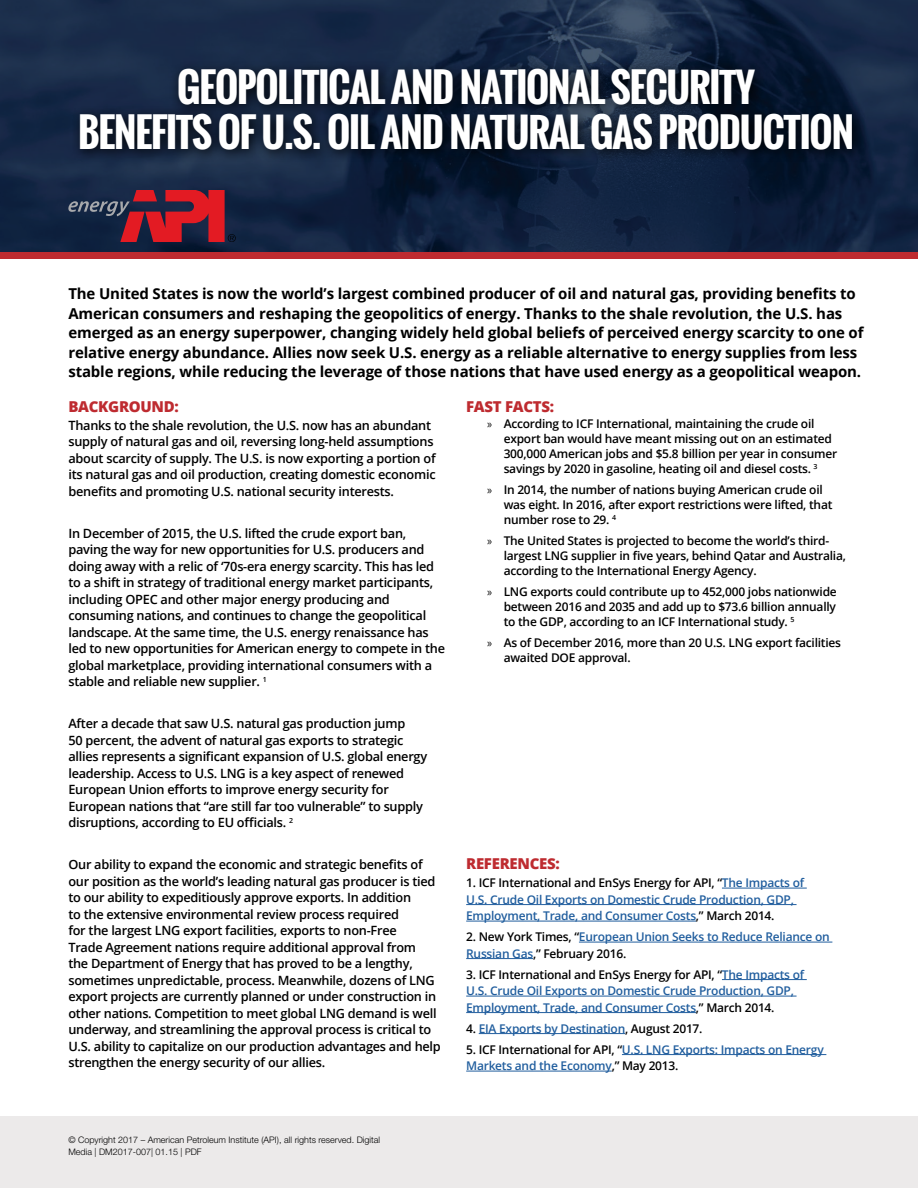
<style>
.page{position:relative;width:918px;height:1188px;background:#fff}
.page>*{position:absolute;margin:0;border:0;box-sizing:border-box;transform-origin:0 0}
.t1{font:700 55.5px/67.5px "Oswald";letter-spacing:-.03em;color:#fff}
.t2{font:700 39px/45px "Oswald";letter-spacing:-.03em;color:#fff;text-align:center}
.t3{font:700 15px/19.5px "Open Sans";letter-spacing:-.01em;color:#000}
.t4{font:800 15px "Open Sans";letter-spacing:-.02em;color:#be2b30}
.t5{font:600 12.75px/16.5px "Open Sans";letter-spacing:-.02em;color:#000}
.t6{font:600 12px/15px "Open Sans";letter-spacing:-.02em;color:#000}
.t7{font:600 12px/16.5px "Open Sans";letter-spacing:-.02em;color:#215e9e}
.t8{font:300 9px/12px "Helvetica Neue LT Std";color:#000}
.s1{font-family:"Myriad Pro";font-weight:400}
.s2{color:#000}
</style>
<div class="page">
<div style="left:0;top:1116px;width:918px;height:72px;background:#eceaea"></div>
<svg style="left:0;top:0;width:918px;height:253px;background:#152642"></svg>
<div style="left:0;top:253px;width:918px;height:6px;background:#be2b30"></div>
<div style="left:71px;top:60px;width:795px;height:103px;background:#000;opacity:.9"></div>
<hr style="left:722px;top:888px;width:85px;height:1px;background:#215e9e">
<hr style="left:466px;top:904px;width:331px;height:1px;background:#215e9e">
<hr style="left:466px;top:921px;width:230px;height:1px;background:#215e9e">
<hr style="left:579px;top:942px;width:253px;height:1px;background:#215e9e">
<hr style="left:466px;top:958px;width:67px;height:1px;background:#215e9e">
<hr style="left:722px;top:979px;width:85px;height:1px;background:#215e9e">
<hr style="left:466px;top:996px;width:331px;height:1px;background:#215e9e">
<hr style="left:466px;top:1012px;width:230px;height:1px;background:#215e9e">
<hr style="left:479px;top:1033px;width:146px;height:1px;background:#215e9e">
<hr style="left:622px;top:1054px;width:204px;height:1px;background:#215e9e">
<hr style="left:466px;top:1071px;width:146px;height:1px;background:#215e9e">
<svg style="left:68px;top:190px;width:168px;height:52px;background:#68253a"></svg>
<h1 class="t1" style="left:115px;top:46px;width:703px">INDUSTRY PROVIDES SIGNIFICANT<br>REVENUES IN THE UNITED STATES</h1>
<h2 class="t2" style="left:78px;top:65px;width:777px">GEOPOLITICAL AND NATIONAL SECURITY<br>BENEFITS OF U.S. OIL AND NATURAL GAS PRODUCTION</h2>
<p class="t3" style="left:68px;top:284px;width:797px">The United States is now the world’s largest combined producer of oil and natural gas, providing benefits to American consumers and reshaping the geopolitics of energy. Thanks to the shale revolution, the U.S. has emerged as an energy superpower, changing widely held global beliefs of perceived energy scarcity to one of relative energy abundance. Allies now seek U.S. energy as a reliable alternative to energy supplies from less stable regions, while reducing the leverage of those nations that have used energy as a geopolitical weapon.</p>
<p class="t4" style="left:68px;top:395px;width:112px">BACKGROUND:</p>
<p class="t5" style="left:68px;top:417px;width:369px">Thanks to the shale revolution, the U.S. now has an abundant supply of natural gas and oil, reversing long-held assumptions about scarcity of supply. The U.S. is now exporting a portion of its natural gas and oil production, creating domestic economic benefits and promoting U.S. national security interests.</p>
<p class="t5" style="left:68px;top:525px;width:378px">In December of 2015, the U.S. lifted the crude export ban, paving the way for new opportunities for U.S. producers and doing away with a relic of ‘70s-era energy scarcity. This has led to a shift in strategy of traditional energy market participants, including OPEC and other major energy producing and consuming nations, and continues to change the geopolitical landscape. At the same time, the U.S. energy renaissance has led to new opportunities for American energy to compete in the global marketplace, providing international consumers with a stable and reliable new supplier. <sup>1</sup></p>
<p class="t5" style="left:68px;top:715px;width:360px">After a decade that saw U.S. natural gas production jump<br>50 percent, the advent of natural gas exports to strategic allies represents a significant expansion of U.S. global energy leadership. Access to U.S. LNG is a key aspect of renewed European Union efforts to improve energy security for European nations that “are still far too vulnerable” to supply disruptions, according to EU officials. <sup>2</sup></p>
<p class="t5" style="left:68px;top:856px;width:374px">Our ability to expand the economic and strategic benefits of our position as the world’s leading natural gas producer is tied to our ability to expeditiously approve exports. In addition<br>to the extensive environmental review process required<br>for the largest LNG export facilities, exports to non-Free<br>Trade Agreement nations require additional approval from<br>the Department of Energy that has proved to be a lengthy, sometimes unpredictable, process. Meanwhile, dozens of LNG export projects are currently planned or under construction in other nations. Competition to meet global LNG demand is well underway, and streamlining the approval process is critical to U.S. ability to capitalize on our production advantages and help strengthen the energy security of our allies.</p>
<p class="t4" style="left:466px;top:395px;width:89px">FAST FACTS:</p>
<p class="t6" style="left:504px;top:416px;width:335px;text-indent:-16px"><span class="s1">»</span> According to ICF International, maintaining the crude oil export ban would have meant missing out on an estimated 300,000 American jobs and $5.8 billion per year in consumer savings by 2020 in gasoline, heating oil and diesel costs. <sup>3</sup></p>
<p class="t6" style="left:504px;top:482px;width:330px;text-indent:-16px"><span class="s1">»</span> In 2014, the number of nations buying American crude oil was eight. In 2016, after export restrictions were lifted, that number rose to 29. <sup>4</sup></p>
<p class="t6" style="left:504px;top:533px;width:344px;text-indent:-16px"><span class="s1">»</span> The United States is projected to become the world’s third&shy;largest LNG supplier in five years, behind Qatar and Australia, according to the International Energy Agency.</p>
<p class="t6" style="left:504px;top:584px;width:335px;text-align:justify;text-indent:-16px"><span class="s1">»</span> LNG exports could contribute up to 452,000 jobs nationwide between 2016 and 2035 and add up to $73.6 billion annually to the GDP, according to an ICF International study. <sup>5</sup></p>
<p class="t6" style="left:504px;top:635px;width:339px;text-indent:-16px"><span class="s1">»</span> As of December 2016, more than 20 U.S. LNG export facilities awaited DOE approval.</p>
<p class="t4" style="left:466px;top:852px;width:95px">REFERENCES:</p>
<p class="t7" style="left:466px;top:874px;width:339px"><span class="s2">1. ICF International and EnSys Energy for API, “</span>The Impacts of<br>U.S. Crude Oil Exports on Domestic Crude Production, GDP,<br>Employment, Trade, and Consumer Costs<span class="s2">,” March 2014.</span></p>
<p class="t7" style="left:466px;top:928px;width:365px"><span class="s2">2. New York Times, “</span>European Union Seeks to Reduce Reliance on<br>Russian Gas<span class="s2">,” February 2016.</span></p>
<p class="t7" style="left:466px;top:966px;width:339px"><span class="s2">3. ICF International and EnSys Energy for API, “</span>The Impacts of<br>U.S. Crude Oil Exports on Domestic Crude Production, GDP,<br>Employment, Trade, and Consumer Costs<span class="s2">,” March 2014.</span></p>
<p class="t7" style="left:466px;top:1020px;width:238px"><span class="s2">4.</span> EIA Exports by Destination<span class="s2">, August 2017.</span></p>
<p class="t7" style="left:466px;top:1041px;width:359px"><span class="s2">5. ICF International for API, “</span>U.S. LNG Exports: Impacts on Energy<br>Markets and the Economy<span class="s2">,” May 2013.</span></p>
<p class="t8" style="left:68px;top:1133px;width:313px">© Copyright 2017 – American Petroleum Institute (API), all rights reserved. Digital<br>Media | DM2017-007| 01.15 | PDF</p>
</div>
